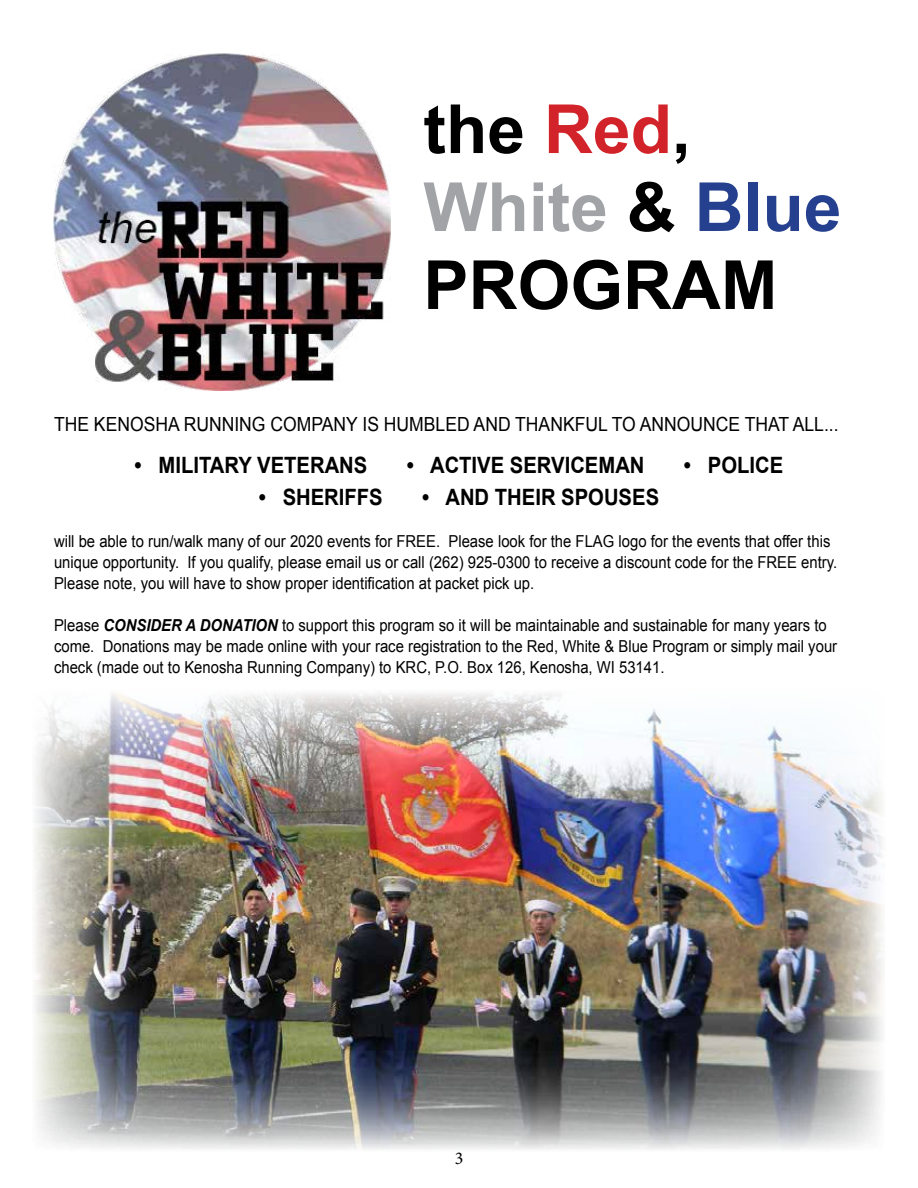
<style>
.page{position:relative;width:918px;height:1188px;background:#fff}
.page>*{position:absolute;margin:0;border:0;box-sizing:border-box;transform-origin:0 0}
.t1{font:700 67.8px/78px "Arial";color:#000}
.t2{font:700 22.5px "Arial";color:#000;scale:.9 1}
.t3{font:19.5px "Arial";color:#000;scale:.9 1}
.t4{font:18px "Minion Pro";color:#000}
.t5{font:16.5px/21px "Arial";color:#000;scale:.9 1}
.s1{color:#d2232a}
.s2{color:#a1a3a6}
.s3{color:#25408f}
.s4{font-weight:700;font-style:italic}
</style>
<div class="page">
<img style="left:54px;top:54px;width:336px;height:336px">
<img style="left:35px;top:693px;width:848px;height:456px">
<h1 class="t1" style="left:423px;top:92px;width:420px">the <span class="s1">Red</span>,<br><span class="s2">White</span> &amp; <span class="s3">Blue<br></span>PROGRAM</h1>
<p class="t3" style="left:54px;top:411px;width:873px">THE KENOSHA RUNNING COMPANY IS HUMBLED AND THANKFUL TO ANNOUNCE THAT ALL...</p>
<h2 class="t2" style="left:135px;top:450px;width:260px">• MILITARY VETERANS</h2>
<h2 class="t2" style="left:407px;top:450px;width:266px">• ACTIVE SERVICEMAN</h2>
<h2 class="t2" style="left:684px;top:450px;width:112px">• POLICE</h2>
<h2 class="t2" style="left:259px;top:482px;width:139px">• SHERIFFS</h2>
<h2 class="t2" style="left:422px;top:482px;width:265px">• AND THEIR SPOUSES</h2>
<p class="t5" style="left:54px;top:530px;width:872px">will be able to run/walk many of our 2020 events for FREE. Please look for the FLAG logo for the events that offer this unique opportunity. If you qualify, please email us or call (262) 925-0300 to receive a discount code for the FREE entry.<br>Please note, you will have to show proper identification at packet pick up.</p>
<p class="t5" style="left:54px;top:614px;width:872px">Please <span class="s4">CONSIDER A DONATION</span> to support this program so it will be maintainable and sustainable for many years to come. Donations may be made online with your race registration to the Red, White &amp; Blue Program or simply mail your check (made out to Kenosha Running Company) to KRC, P.O. Box 126, Kenosha, WI 53141.</p>
<p class="t4" style="left:455px;top:1146px;width:10px">3</p>
</div>
